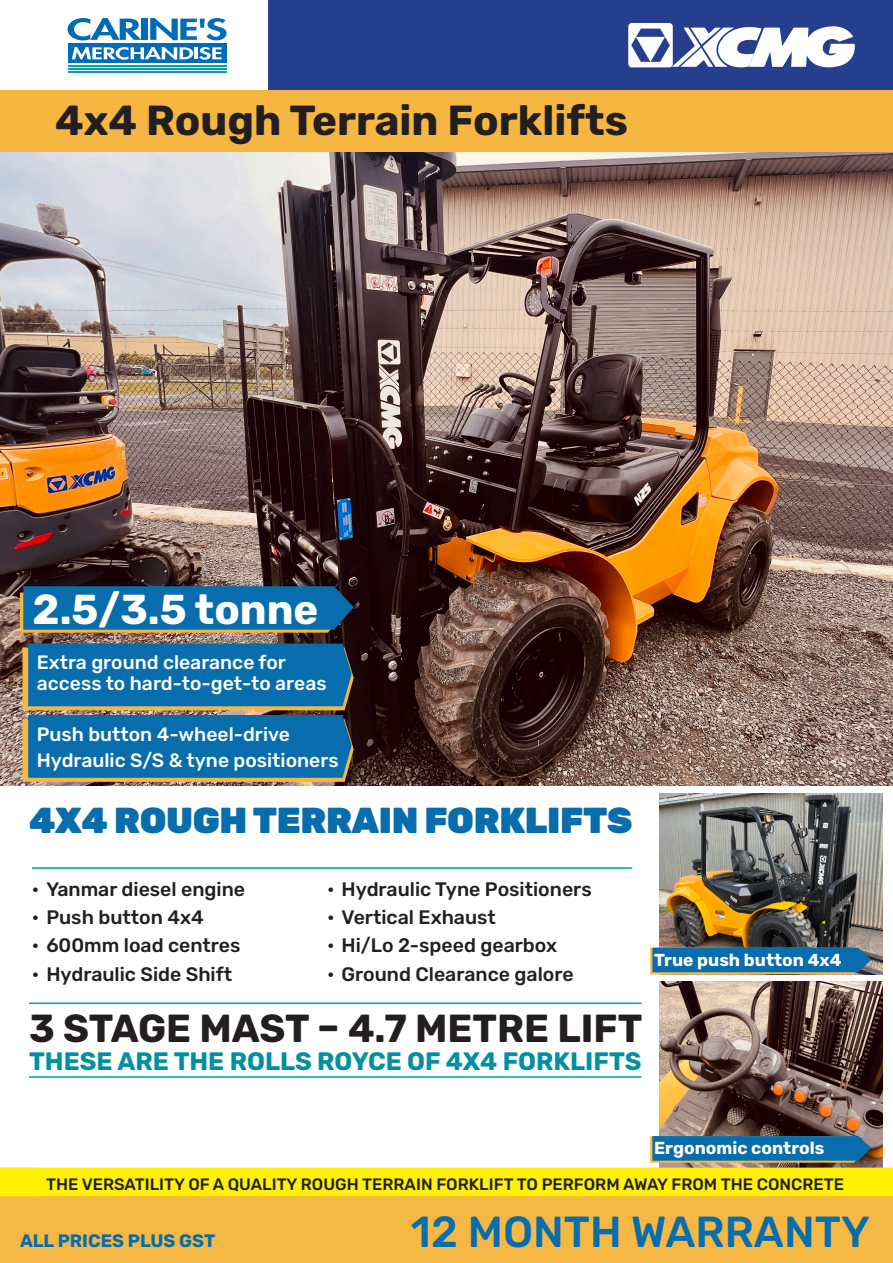
<style>
.page{position:relative;width:893px;height:1263px;background:#fff}
.page>*{position:absolute;margin:0;border:0;box-sizing:border-box;transform-origin:0 0}
.t1{font:500 43.35px "Rubik";color:#076dac}
.t2{font:700 42px "Rubik";color:#231f20}
.t3{font:700 41.85px "Rubik";color:#fff}
.dot_points{font:700 39.15px "Rubik";color:#231f20}
.t4{font:900 36.15px "Rubik";letter-spacing:-.01em;color:#076dac}
.dot_points-2{font:700 25.2px "Rubik";color:#00909f}
.t5{font:500 19.5px "Rubik";color:#231f20}
.t6{font:500 19.35px/20.7px "Rubik";color:#fff}
.t7{font:700 18px "Rubik";color:#076dac}
.t8{font:700 17.4px "Rubik";color:#fff}
.dot_points-3{font:500 16.5px "Rubik";color:#231f20}
</style>
<div class="page">
<div style="left:269px;top:0;width:624px;height:91px;background:#253f8e"></div>
<svg style="left:628px;top:23px;width:227px;height:44px"></svg>
<div style="left:0;top:1197px;width:893px;height:66px;background:#f6b844"></div>
<div style="left:0;top:90px;width:893px;height:63px;background:#f6b742"></div>
<img style="left:659px;top:793px;width:223px;height:181px">
<svg style="left:650px;top:948px;width:221px;height:26px;background:#1b72a2"></svg>
<img style="left:659px;top:981px;width:223px;height:155px">
<img style="left:0;top:153px;width:893px;height:633px">
<hr style="left:29px;top:1002px;width:613px;height:2px;background:#00a2b2">
<hr style="left:29px;top:1076px;width:613px;height:2px;background:#00a2b2">
<hr style="left:32px;top:867px;width:600px;height:2px;background:#00a2b2">
<svg style="left:22px;top:643px;width:332px;height:139px;background:#1e719e"></svg>
<svg style="left:68px;top:18px;width:73px;height:22px"></svg>
<div style="left:141px;top:19px;width:7px;height:21px;background:#006bb6"></div>
<svg style="left:150px;top:18px;width:77px;height:22px"></svg>
<div style="left:68px;top:44px;width:158px;height:19px;background:#006bb6"></div>
<svg style="left:72px;top:47px;width:150px;height:13px"></svg>
<hr style="left:68px;top:65px;width:158px;height:1px;background:#00a2b2">
<hr style="left:68px;top:68px;width:158px;height:2px;background:#00a2b2">
<hr style="left:68px;top:71px;width:158px;height:2px;background:#00a2b2">
<svg style="left:20px;top:586px;width:334px;height:47px;background:#186e9e"></svg>
<svg style="left:0;top:1136px;width:893px;height:60px"></svg>
<p class="t2" style="left:55px;top:96px;width:574px">4x4 Rough Terrain Forklifts</p>
<p class="t3" style="left:33px;top:585px;width:287px">2.5/3.5 tonne</p>
<p class="t6" style="left:37px;top:652px;width:291px">Extra ground clearance for access to hard-to-get-to areas</p>
<p class="t6" style="left:37px;top:724px;width:255px">Push button 4-wheel-drive</p>
<p class="t6" style="left:37px;top:750px;width:303px">Hydraulic S/S &amp; tyne positioners</p>
<p class="t4" style="left:29px;top:799px;width:605px">4X4 ROUGH TERRAIN FORKLIFTS</p>
<p class="t5" style="left:32px;top:878px;width:215px">• Yanmar diesel engine</p>
<p class="t5" style="left:32px;top:906px;width:173px">• Push button 4x4</p>
<p class="t5" style="left:32px;top:934px;width:210px">• 600mm load centres</p>
<p class="t5" style="left:32px;top:963px;width:202px">• Hydraulic Side Shift</p>
<p class="t5" style="left:327px;top:878px;width:266px">• Hydraulic Tyne Positioners</p>
<p class="t5" style="left:327px;top:906px;width:170px">• Vertical Exhaust</p>
<p class="t5" style="left:327px;top:934px;width:231px">• Hi/Lo 2-speed gearbox</p>
<p class="t5" style="left:327px;top:963px;width:248px">• Ground Clearance galore</p>
<p class="dot_points" style="left:29px;top:1006px;width:615px">3 STAGE MAST – 4.7 METRE LIFT</p>
<p class="dot_points-2" style="left:29px;top:1046px;width:614px">THESE ARE THE ROLLS ROYCE OF 4X4 FORKLIFTS</p>
<p class="t8" style="left:654px;top:949px;width:189px">True push button 4x4</p>
<p class="t8" style="left:654px;top:1138px;width:172px">Ergonomic controls</p>
<p class="dot_points-3" style="left:46px;top:1175px;width:799px">THE VERSATILITY OF A QUALITY ROUGH TERRAIN FORKLIFT TO PERFORM AWAY FROM THE CONCRETE</p>
<p class="t7" style="left:20px;top:1230px;width:197px">ALL PRICES PLUS GST</p>
<p class="t1" style="left:411px;top:1207px;width:460px">12 MONTH WARRANTY</p>
</div>
